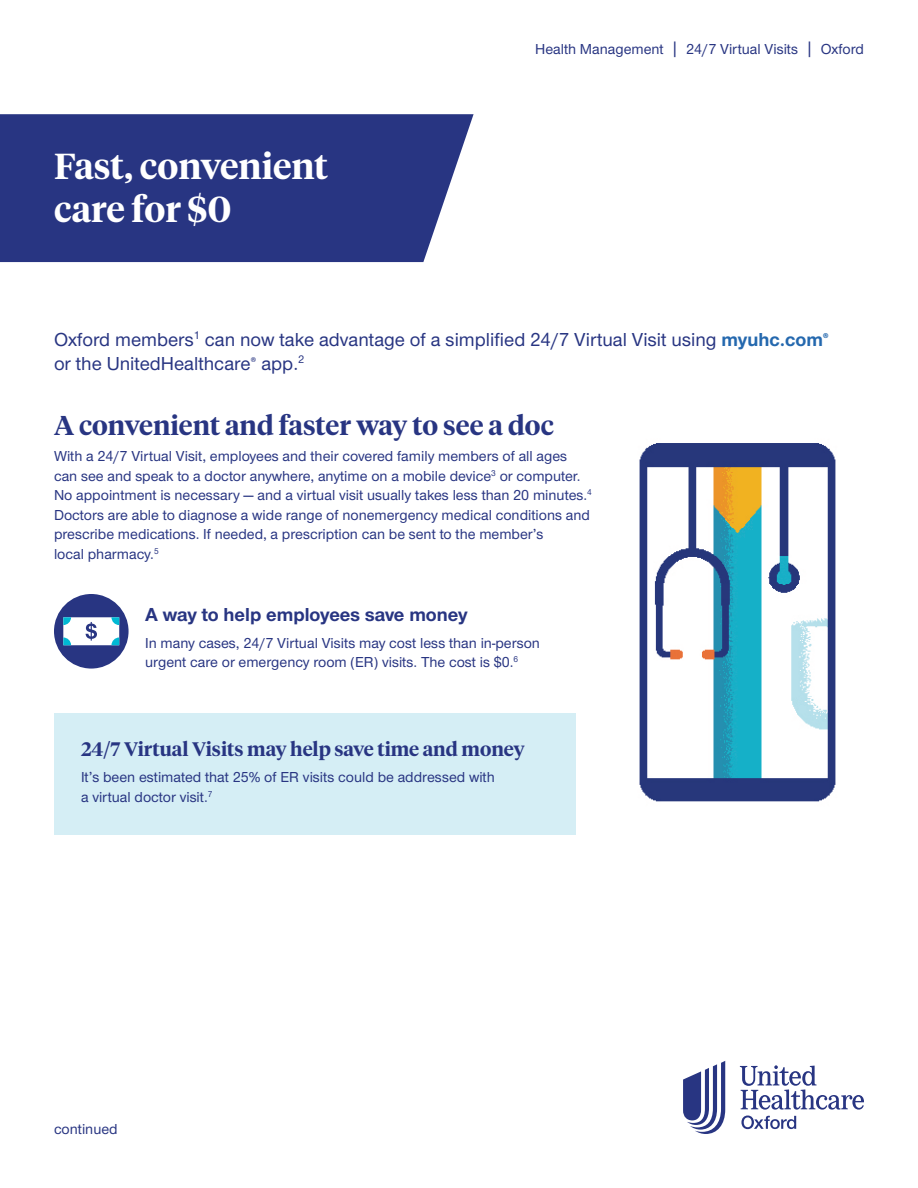
<style>
.page{position:relative;width:918px;height:1188px;background:#fff}
.page>*{position:absolute;margin:0;border:0;box-sizing:border-box;transform-origin:0 0}
.t1{font:600 36px/43.2px "UHC Serif Headline";color:#fff}
.t2{font:600 27px "UHC Serif Headline";color:#283582}
.t3{font:500 19.5px/24px "UHC Sans";color:#283582}
.t4{font:600 19.5px "UHC Serif Headline";color:#283582}
.t5{font:700 19.5px "UHC Sans";color:#283582}
.t6{font:500 15px/19.5px "UHC Sans";color:#283582}
.s1{font-size:18.75px}
.s2{font-weight:700;color:#2468ae}
</style>
<div class="page">
<div style="left:0;top:114px;width:474px;height:148px;background:#283582"></div>
<div style="left:54px;top:714px;width:522px;height:121px;background:#d5eef5"></div>
<svg style="left:683px;top:1061px;width:42px;height:73px"></svg>
<svg style="left:740px;top:1065px;width:124px;height:45px"></svg>
<svg style="left:741px;top:1116px;width:55px;height:13px"></svg>
<div style="left:54px;top:594px;width:75px;height:75px;background:#283582;border-radius:50%"></div>
<svg style="left:63px;top:617px;width:56px;height:28px;background:#d0e6ef"></svg>
<img style="left:639px;top:443px;width:197px;height:359px">
<h1 class="t1" style="left:54px;top:143px;width:276px">Fast, convenient care for $0</h1>
<p class="t6" style="left:535px;top:39px;width:330px">Health Management <span class="s1">|</span> 24/7 Virtual Visits <span class="s1">|</span> Oxford</p>
<h3 class="t3" style="left:54px;top:326px;width:776px">Oxford members<sup>1</sup> can now take advantage of a simplified 24/7 Virtual Visit using <span class="s2">myuhc.com</span><sup>® </sup>or the UnitedHealthcare<sup>®</sup> app.<sup>2</sup></h3>
<h2 class="t2" style="left:54px;top:407px;width:501px">A convenient and faster way to see a doc</h2>
<p class="t6" style="left:54px;top:446px;width:539px">With a 24/7 Virtual Visit, employees and their covered family members of all ages can see and speak to a doctor anywhere, anytime on a mobile device<sup>3</sup> or computer.<br>No appointment is necessary — and a virtual visit usually takes less than 20 minutes.<sup>4<br></sup>Doctors are able to diagnose a wide range of nonemergency medical conditions and prescribe medications. If needed, a prescription can be sent to the member’s<br>local pharmacy.<sup>5</sup></p>
<h3 class="t5" style="left:145px;top:602px;width:324px">A way to help employees save money</h3>
<p class="t6" style="left:145px;top:632px;width:396px">In many cases, 24/7 Virtual Visits may cost less than in-person urgent care or emergency room (ER) visits. The cost is $0.<sup>6</sup></p>
<h3 class="t4" style="left:81px;top:735px;width:445px">24/7 Virtual Visits may help save time and money</h3>
<p class="t6" style="left:81px;top:767px;width:415px">It’s been estimated that 25% of ER visits could be addressed with a virtual doctor visit.<sup>7</sup></p>
<p class="t6" style="left:54px;top:1119px;width:65px">continued</p>
</div>
